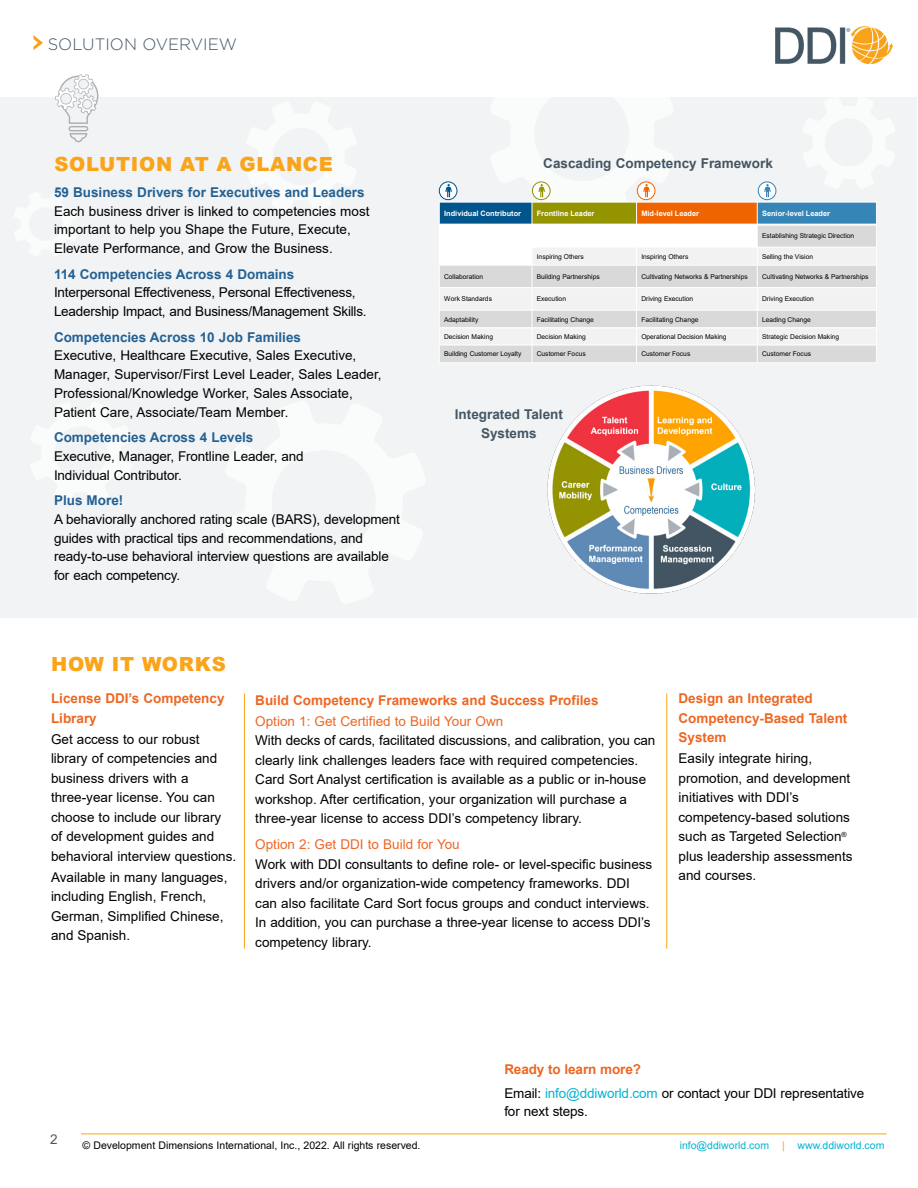
<style>
.page{position:relative;width:918px;height:1188px;background:#fff}
.page>*{position:absolute;margin:0;border:0;box-sizing:border-box;transform-origin:0 0}
.t1{font:900 19.5px "Arial";letter-spacing:.035em;color:#faa41a}
.t2{font:300 16.5px "Gotham";color:#445664}
.t3{font:13.5px/19.5px "Arial";color:#000}
.t4{font:700 13.5px "Arial";color:#246193}
.t5{font:700 13.5px/19.5px "Arial";color:#ed6723}
.t6{font:13.5px/24.8px "Arial";letter-spacing:-.01em;color:#000101}
.t7{font:13.5px "Arial";color:#ed6723}
.t8{font:700 13.5px/19.5px "Arial";color:#445664;text-align:center}
.t9{font:13.5px "Arial";color:#5e514e}
.t10{font:10.5px "Arial";color:#000}
.t11{font:10.5px "Arial";color:#00b5d1}
.t12{font:700 7.35px "Arial";color:#fff}
.t13{font:6.6px "Arial";color:#000}
.s1{font-weight:700;color:#ed6723}
.s2{color:#00b5d1}
.s3{color:#faa41a}
</style>
<div class="page">
<img style="left:775px;top:27px;width:117px;height:37px">
<hr style="left:81px;top:1134px;width:806px;height:1px;background:#faa41a">
<div style="left:0;top:98px;width:916px;height:520px;background:#f1f3f4"></div>
<svg style="left:33px;top:35px;width:10px;height:15px"></svg>
<svg style="left:55px;top:74px;width:43px;height:68px"></svg>
<svg style="left:802px;top:97px;width:94px;height:1px"></svg>
<hr style="left:244px;top:693px;width:1px;height:256px;background:#faa41a">
<hr style="left:666px;top:693px;width:1px;height:256px;background:#faa41a">
<div style="left:439px;top:202px;width:93px;height:23px;background:#00558c"></div>
<div style="left:637px;top:202px;width:120px;height:23px;background:#f06400"></div>
<div style="left:757px;top:202px;width:119px;height:23px;background:#3585b7"></div>
<div style="left:439px;top:225px;width:318px;height:22px;background:#fff"></div>
<div style="left:757px;top:225px;width:119px;height:22px;background:#d9d9d9"></div>
<div style="left:439px;top:247px;width:93px;height:18px;background:#fff"></div>
<div style="left:439px;top:265px;width:93px;height:23px;background:#d9d9d9"></div>
<div style="left:532px;top:265px;width:105px;height:23px;background:#d9d9d9"></div>
<div style="left:637px;top:265px;width:120px;height:23px;background:#d9d9d9"></div>
<div style="left:757px;top:265px;width:119px;height:23px;background:#d9d9d9"></div>
<div style="left:439px;top:310px;width:93px;height:18px;background:#d9d9d9"></div>
<div style="left:532px;top:310px;width:105px;height:18px;background:#d9d9d9"></div>
<div style="left:637px;top:310px;width:120px;height:18px;background:#d9d9d9"></div>
<div style="left:757px;top:310px;width:119px;height:18px;background:#d9d9d9"></div>
<div style="left:439px;top:345px;width:93px;height:18px;background:#d9d9d9"></div>
<div style="left:532px;top:345px;width:105px;height:18px;background:#d9d9d9"></div>
<div style="left:637px;top:345px;width:120px;height:18px;background:#d9d9d9"></div>
<div style="left:757px;top:345px;width:119px;height:18px;background:#d9d9d9"></div>
<hr style="left:532px;top:247px;width:1px;height:116px;background:#fff">
<hr style="left:636px;top:247px;width:1px;height:116px;background:#fff">
<hr style="left:757px;top:202px;width:1px;height:161px;background:#fff">
<hr style="left:439px;top:224px;width:438px;height:2px;background:#fff">
<hr style="left:439px;top:247px;width:438px;height:1px;background:#fff">
<hr style="left:439px;top:265px;width:438px;height:1px;background:#fff">
<hr style="left:439px;top:287px;width:438px;height:1px;background:#fff">
<hr style="left:439px;top:310px;width:438px;height:1px;background:#fff">
<hr style="left:439px;top:328px;width:438px;height:1px;background:#fff">
<hr style="left:439px;top:345px;width:438px;height:1px;background:#fff">
<hr style="left:439px;top:202px;width:1px;height:161px;background:#fff">
<hr style="left:876px;top:202px;width:1px;height:161px;background:#fff">
<hr style="left:439px;top:202px;width:438px;height:1px;background:#fff">
<hr style="left:439px;top:362px;width:438px;height:1px;background:#fff">
<svg style="left:439px;top:182px;width:18px;height:18px"></svg>
<div style="left:439px;top:182px;width:18px;height:18px;border:1px solid #00558c;border-radius:50%"></div>
<svg style="left:445px;top:184px;width:7px;height:13px"></svg>
<svg style="left:490px;top:97px;width:184px;height:127px"></svg>
<svg style="left:758px;top:182px;width:18px;height:18px"></svg>
<div style="left:758px;top:182px;width:18px;height:18px;border:1px solid #3585b7;border-radius:50%"></div>
<svg style="left:764px;top:184px;width:7px;height:13px"></svg>
<img style="left:547px;top:385px;width:208px;height:209px">
<p class="t2" style="left:48px;top:34px;width:191px">SOLUTION OVERVIEW</p>
<h1 class="t1" style="left:54px;top:150px;width:280px">SOLUTION AT A GLANCE</h1>
<p class="t4" style="left:54px;top:183px;width:312px">59 Business Drivers for Executives and Leaders</p>
<p class="t3" style="left:54px;top:202px;width:317px;line-height:18.8px">Each business driver is linked to competencies most important to help you Shape the Future, Execute,<br>Elevate Performance, and Grow the Business.</p>
<p class="t4" style="left:54px;top:264px;width:242px">114 Competencies Across 4 Domains</p>
<p class="t3" style="left:54px;top:283px;width:314px;line-height:18.8px">Interpersonal Effectiveness, Personal Effectiveness,<br>Leadership Impact, and Business/Management Skills.</p>
<p class="t4" style="left:54px;top:327px;width:249px">Competencies Across 10 Job Families</p>
<p class="t3" style="left:54px;top:346px;width:329px;line-height:18.8px">Executive, Healthcare Executive, Sales Executive, Manager, Supervisor/First Level Leader, Sales Leader, Professional/Knowledge Worker, Sales Associate, Patient Care, Associate/Team Member.</p>
<p class="t4" style="left:54px;top:428px;width:201px">Competencies Across 4 Levels</p>
<p class="t3" style="left:54px;top:447px;width:251px;line-height:18.8px">Executive, Manager, Frontline Leader, and<br>Individual Contributor.</p>
<p class="t4" style="left:54px;top:491px;width:71px">Plus More!</p>
<p class="t3" style="left:54px;top:510px;width:347px;line-height:18.8px">A behaviorally anchored rating scale (BARS), development guides with practical tips and recommendations, and ready-to-use behavioral interview questions are available for each competency.</p>
<h1 class="t1" style="left:51px;top:650px;width:176px">HOW IT WORKS</h1>
<p class="t8" style="left:543px;top:153px;width:231px">Cascading Competency Framework</p>
<p class="t12" style="left:444px;top:208px;width:79px">Individual Contributor</p>
<p class="t12" style="left:537px;top:208px;width:59px">Frontline Leader</p>
<p class="t12" style="left:641px;top:208px;width:59px">Mid-level Leader</p>
<p class="t12" style="left:762px;top:208px;width:69px">Senior-level Leader</p>
<p class="t13" style="left:762px;top:232px;width:94px">Establishing Strategic Direction</p>
<p class="t13" style="left:537px;top:252px;width:49px">Inspiring Others</p>
<p class="t13" style="left:641px;top:252px;width:49px">Inspiring Others</p>
<p class="t13" style="left:762px;top:252px;width:52px">Selling the Vision</p>
<p class="t13" style="left:444px;top:272px;width:41px">Collaboration</p>
<p class="t13" style="left:537px;top:272px;width:64px">Building Partnerships</p>
<p class="t13" style="left:641px;top:272px;width:108px">Cultivating Networks &amp; Partnerships</p>
<p class="t13" style="left:762px;top:272px;width:108px">Cultivating Networks &amp; Partnerships</p>
<p class="t13" style="left:444px;top:295px;width:49px">Work Standards</p>
<p class="t13" style="left:537px;top:295px;width:31px">Execution</p>
<p class="t13" style="left:641px;top:295px;width:53px">Driving Execution</p>
<p class="t13" style="left:762px;top:295px;width:53px">Driving Execution</p>
<p class="t13" style="left:444px;top:315px;width:36px">Adaptability</p>
<p class="t13" style="left:537px;top:315px;width:59px">Facilitating Change</p>
<p class="t13" style="left:641px;top:315px;width:59px">Facilitating Change</p>
<p class="t13" style="left:762px;top:315px;width:50px">Leading Change</p>
<p class="t13" style="left:444px;top:332px;width:51px">Decision Making</p>
<p class="t13" style="left:537px;top:332px;width:51px">Decision Making</p>
<p class="t13" style="left:641px;top:332px;width:87px">Operational Decision Making</p>
<p class="t13" style="left:762px;top:332px;width:79px">Strategic Decision Making</p>
<p class="t13" style="left:444px;top:350px;width:79px">Building Customer Loyalty</p>
<p class="t13" style="left:537px;top:350px;width:51px">Customer Focus</p>
<p class="t13" style="left:641px;top:350px;width:51px">Customer Focus</p>
<p class="t13" style="left:762px;top:350px;width:51px">Customer Focus</p>
<p class="t8" style="left:455px;top:404px;width:110px">Integrated Talent<br>Systems</p>
<p class="t5" style="left:51px;top:689px;width:175px">License DDI’s Competency<br>Library</p>
<p class="t3" style="left:51px;top:729px;width:187px">Get access to our robust library of competencies and business drivers with a three-year license. You can choose to include our library<br>of development guides and behavioral interview questions.</p>
<p class="t3" style="left:51px;top:867px;width:178px">Available in many languages, including English, French,<br>German, Simplified Chinese, and Spanish.</p>
<p class="t5" style="left:255px;top:690px;width:345px">Build Competency Frameworks and Success Profiles</p>
<p class="t7" style="left:255px;top:712px;width:250px">Option 1: Get Certified to Build Your Own</p>
<p class="t3" style="left:255px;top:731px;width:402px">With decks of cards, facilitated discussions, and calibration, you can clearly link challenges leaders face with required competencies.<br>Card Sort Analyst certification is available as a public or in-house workshop. After certification, your organization will purchase a three-year license to access DDI’s competency library.</p>
<p class="t7" style="left:255px;top:835px;width:206px">Option 2: Get DDI to Build for You</p>
<p class="t3" style="left:255px;top:854px;width:399px">Work with DDI consultants to define role- or level-specific business drivers and/or organization-wide competency frameworks. DDI can also facilitate Card Sort focus groups and conduct interviews.<br>In addition, you can purchase a three-year license to access DDI’s competency library.</p>
<p class="t5" style="left:679px;top:689px;width:170px">Design an Integrated<br>Competency-Based Talent<br>System</p>
<p class="t3" style="left:679px;top:749px;width:176px">Easily integrate hiring, promotion, and development initiatives with DDI’s competency-based solutions such as Targeted Selection<sup>® </sup>plus leadership assessments and courses.</p>
<p class="t6" style="left:504px;top:1056px;width:362px"><span class="s1">Ready to learn more?<br></span>Email: <span class="s2">info@ddiworld.com</span> or contact your DDI representative</p>
<p class="t6" style="left:504px;top:1099px;width:85px">for next steps.</p>
<p class="t9" style="left:50px;top:1130px;width:9px">2</p>
<p class="t10" style="left:82px;top:1138px;width:340px">© Development Dimensions International, Inc., 2022. All rights reserved.</p>
<p class="t11" style="left:680px;top:1138px;width:206px">info@ddiworld.com <span class="s3">|</span> www.ddiworld.com</p>
</div>
